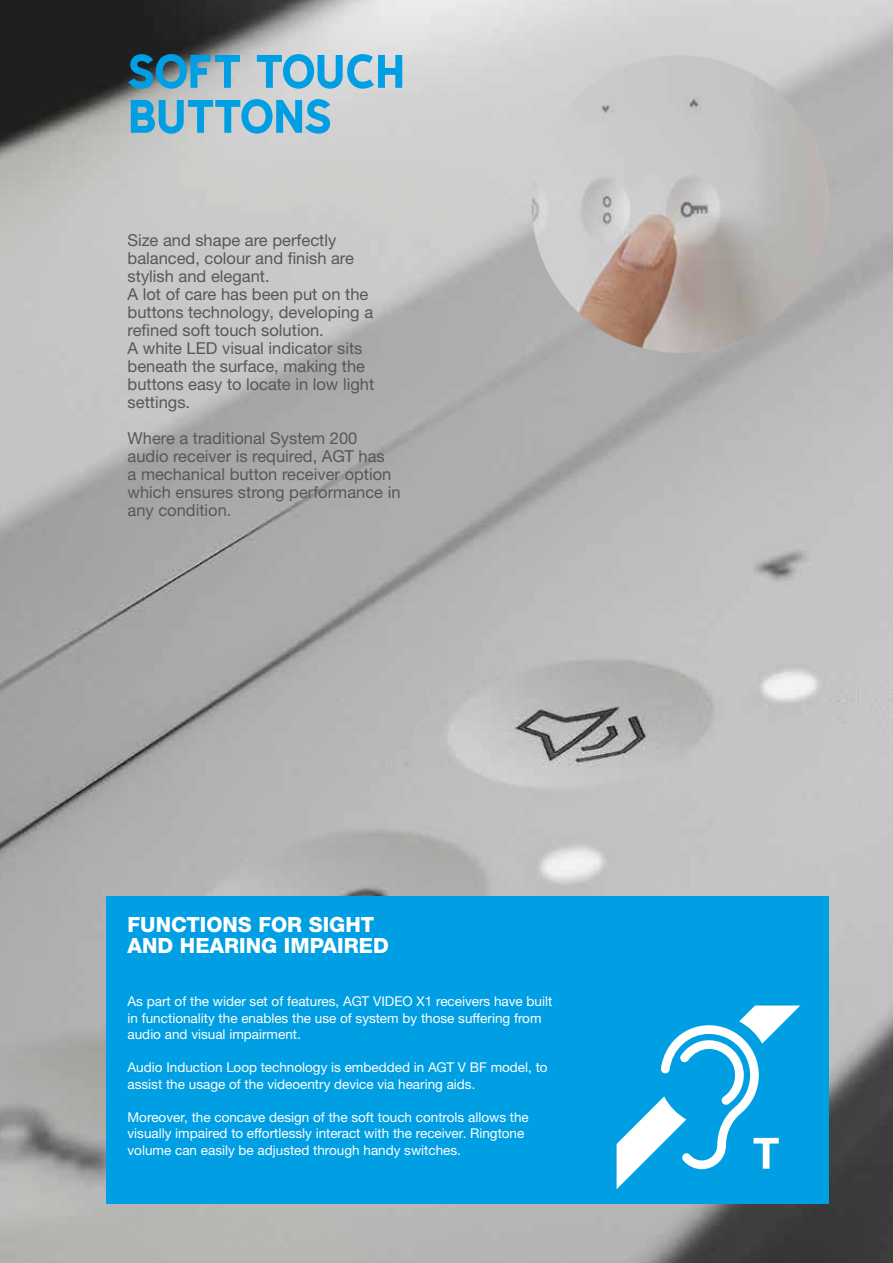
<style>
.page{position:relative;width:893px;height:1263px;background:#fff}
.page>*{position:absolute;margin:0;border:0;box-sizing:border-box;transform-origin:0 0}
.t1{font:54px/45px "Came Type";letter-spacing:-.03em;color:#009fe3}
.t2{font:800 21px/21px "Helvetica Neue LTW1 G";color:#fff}
.t3{font:16.5px/18px "Helvetica Neue LTW1 G";color:#575756}
.t4{font:13.5px/16.5px "Helvetica Neue LTW1 G";color:#fff}
</style>
<div class="page">
<img style="left:0;top:0;width:893px;height:1263px">
<div style="left:106px;top:896px;width:723px;height:307px;background:#009fe3"></div>
<img style="left:531px;top:55px;width:298px;height:298px;border-radius:149px">
<svg style="left:617px;top:1005px;width:183px;height:184px"></svg>
<h1 class="t1" style="left:128px;top:48px;width:279px">SOFT TOUCH<br>BUTTONS</h1>
<p class="t3" style="left:128px;top:231px;width:248px">Size and shape are perfectly balanced, colour and finish are stylish and elegant.<br>A lot of care has been put on the buttons technology, developing a refined soft touch solution.<br>A white LED visual indicator sits beneath the surface, making the buttons easy to locate in low light settings.</p>
<p class="t3" style="left:128px;top:429px;width:274px">Where a traditional System 200 audio receiver is required, AGT has<br>a mechanical button receiver option which ensures strong performance in any condition.</p>
<h2 class="t2" style="left:128px;top:914px;width:263px">FUNCTIONS FOR SIGHT<br>AND HEARING IMPAIRED</h2>
<p class="t4" style="left:128px;top:993px;width:426px">As part of the wider set of features, AGT VIDEO X1 receivers have built in functionality the enables the use of system by those suffering from audio and visual impairment.</p>
<p class="t4" style="left:128px;top:1059px;width:421px">Audio Induction Loop technology is embedded in AGT V BF model, to assist the usage of the videoentry device via hearing aids.</p>
<p class="t4" style="left:128px;top:1109px;width:403px">Moreover, the concave design of the soft touch controls allows the visually impaired to effortlessly interact with the receiver. Ringtone volume can easily be adjusted through handy switches.</p>
</div>
